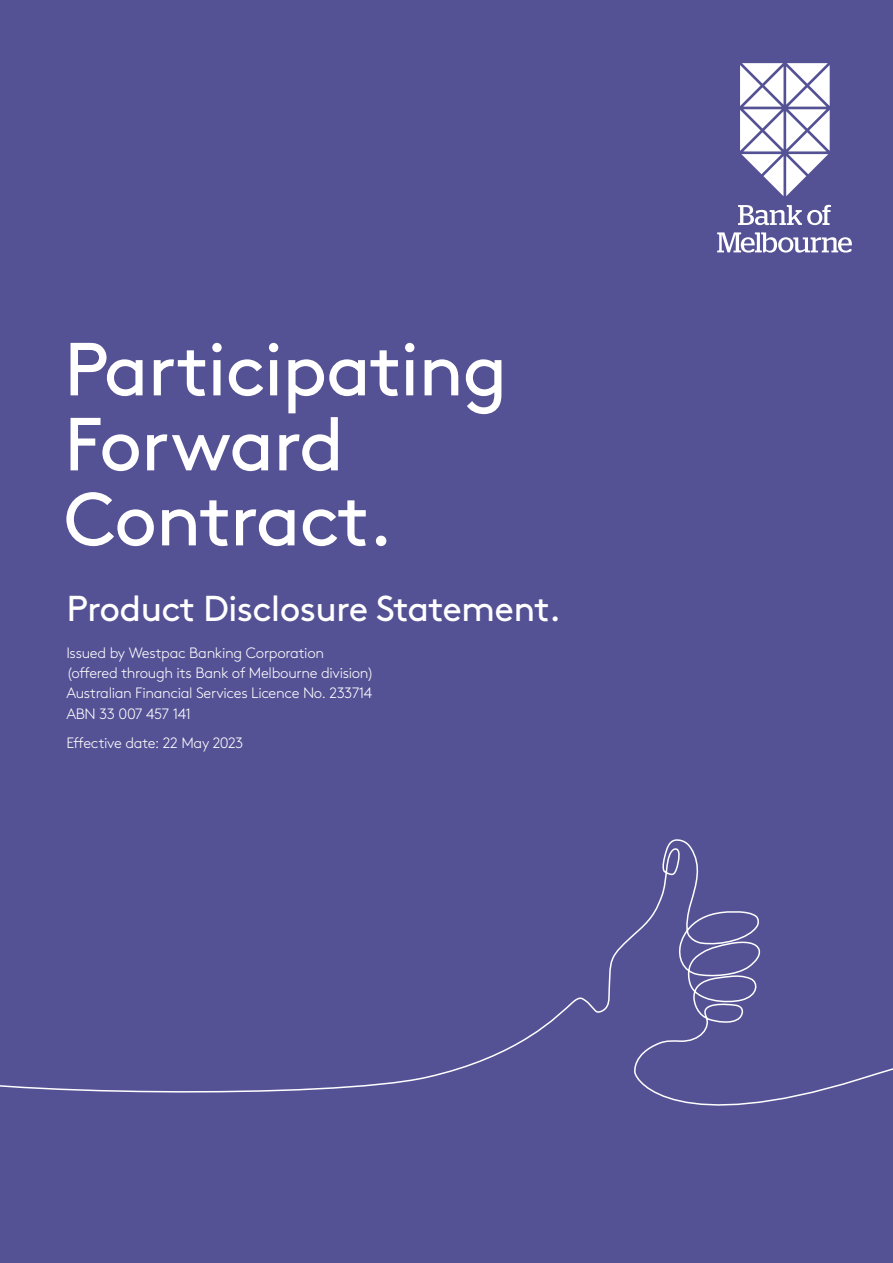
<style>
.page{position:relative;width:893px;height:1263px;background:#545194}
.page>*{position:absolute;margin:0;border:0;box-sizing:border-box;transform-origin:0 0}
.t1{font:75px/75px "Brown";letter-spacing:-.02em;color:#fff}
.t2{font:36px "Brown";letter-spacing:-.02em;color:#fff}
.t3{font:300 15px/20.2px "Brown";letter-spacing:-.02em;color:#fff}
</style>
<div class="page">
<svg style="left:738px;top:205px;width:93px;height:20px"></svg>
<svg style="left:717px;top:232px;width:135px;height:21px"></svg>
<svg style="left:740px;top:63px;width:90px;height:133px"></svg>
<svg style="left:0;top:839px;width:893px;height:267px"></svg>
<h1 class="t1" style="left:64px;top:326px;width:446px">Participating<br>Forward<br>Contract.</h1>
<h2 class="t2" style="left:66px;top:581px;width:496px">Product Disclosure Statement.</h2>
<p class="t3" style="left:66px;top:642px;width:309px">Issued by Westpac Banking Corporation (offered through its Bank of Melbourne division)<br>Australian Financial Services Licence No. 233714<br>ABN 33 007 457 141</p>
<p class="t3" style="left:66px;top:731px;width:179px">Effective date: 22 May 2023</p>
</div>
